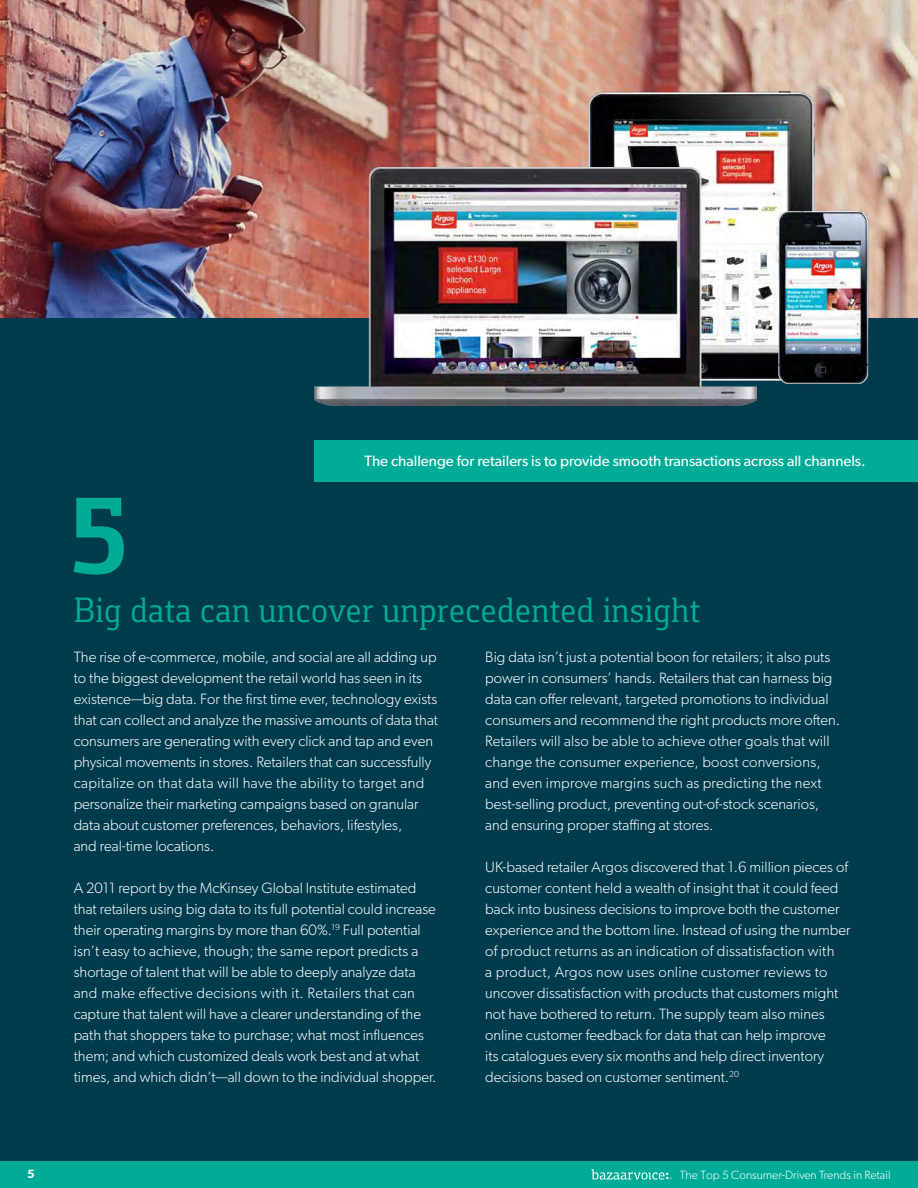
<style>
.page{position:relative;width:918px;height:1188px;background:#003c4e}
.page>*{position:absolute;margin:0;border:0;box-sizing:border-box;transform-origin:0 0}
.t1{font:700 111.6px "Foral Pro";color:#00ac97}
.t2{font:36px "Foral Pro";color:#00ac97}
.t3{font:300 15px/21px "Gibson";color:#fff}
.t4{font:15px "Gibson";color:#fff}
.t5{font:300 12px "Gibson";color:#fff}
.t6{font:600 12px "Gibson";color:#fff}
</style>
<div class="page">
<div style="left:315px;top:441px;width:603px;height:41px;background:#00ac97"></div>
<img style="left:0;top:0;width:918px;height:318px">
<img style="left:588px;top:92px;width:227px;height:289px">
<img style="left:315px;top:168px;width:442px;height:238px">
<img style="left:770px;top:207px;width:106px;height:177px">
<div style="left:0;top:1161px;width:918px;height:27px;background:#00ac97"></div>
<svg style="left:591px;top:1169px;width:81px;height:11px"></svg>
<h1 class="t1" style="left:68px;top:472px;width:64px">5</h1>
<p class="t4" style="left:364px;top:451px;width:503px">The challenge for retailers is to provide smooth transactions across all channels.</p>
<h2 class="t2" style="left:74px;top:589px;width:628px">Big data can uncover unprecedented insight</h2>
<p class="t3" style="left:74px;top:646px;width:366px">The rise of e-commerce, mobile, and social are all adding up to the biggest development the retail world has seen in its existence—big data. For the first time ever, technology exists that can collect and analyze the massive amounts of data that consumers are generating with every click and tap and even physical movements in stores. Retailers that can successfully capitalize on that data will have the ability to target and personalize their marketing campaigns based on granular data about customer preferences, behaviors, lifestyles,<br>and real-time locations.</p>
<p class="t3" style="left:74px;top:877px;width:364px">A 2011 report by the McKinsey Global Institute estimated that retailers using big data to its full potential could increase their operating margins by more than 60%.<sup>19</sup> Full potential isn’t easy to achieve, though; the same report predicts a shortage of talent that will be able to deeply analyze data and make effective decisions with it. Retailers that can capture that talent will have a clearer understanding of the path that shoppers take to purchase; what most influences them; and which customized deals work best and at what times, and which didn’t—all down to the individual shopper.</p>
<p class="t3" style="left:485px;top:646px;width:356px">Big data isn’t just a potential boon for retailers; it also puts power in consumers’ hands. Retailers that can harness big data can offer relevant, targeted promotions to individual consumers and recommend the right products more often.<br>Retailers will also be able to achieve other goals that will change the consumer experience, boost conversions, and even improve margins such as predicting the next best-selling product, preventing out-of-stock scenarios, and ensuring proper staffing at stores.</p>
<p class="t3" style="left:485px;top:856px;width:367px">UK-based retailer Argos discovered that 1.6 million pieces of customer content held a wealth of insight that it could feed back into business decisions to improve both the customer experience and the bottom line. Instead of using the number of product returns as an indication of dissatisfaction with<br>a product, Argos now uses online customer reviews to uncover dissatisfaction with products that customers might not have bothered to return. The supply team also mines online customer feedback for data that can help improve<br>its catalogues every six months and help direct inventory decisions based on customer sentiment.<sup>20</sup></p>
<p class="t6" style="left:27px;top:1167px;width:9px">5</p>
<p class="t5" style="left:680px;top:1168px;width:212px">The Top 5 Consumer-Driven Trends in Retail</p>
</div>
